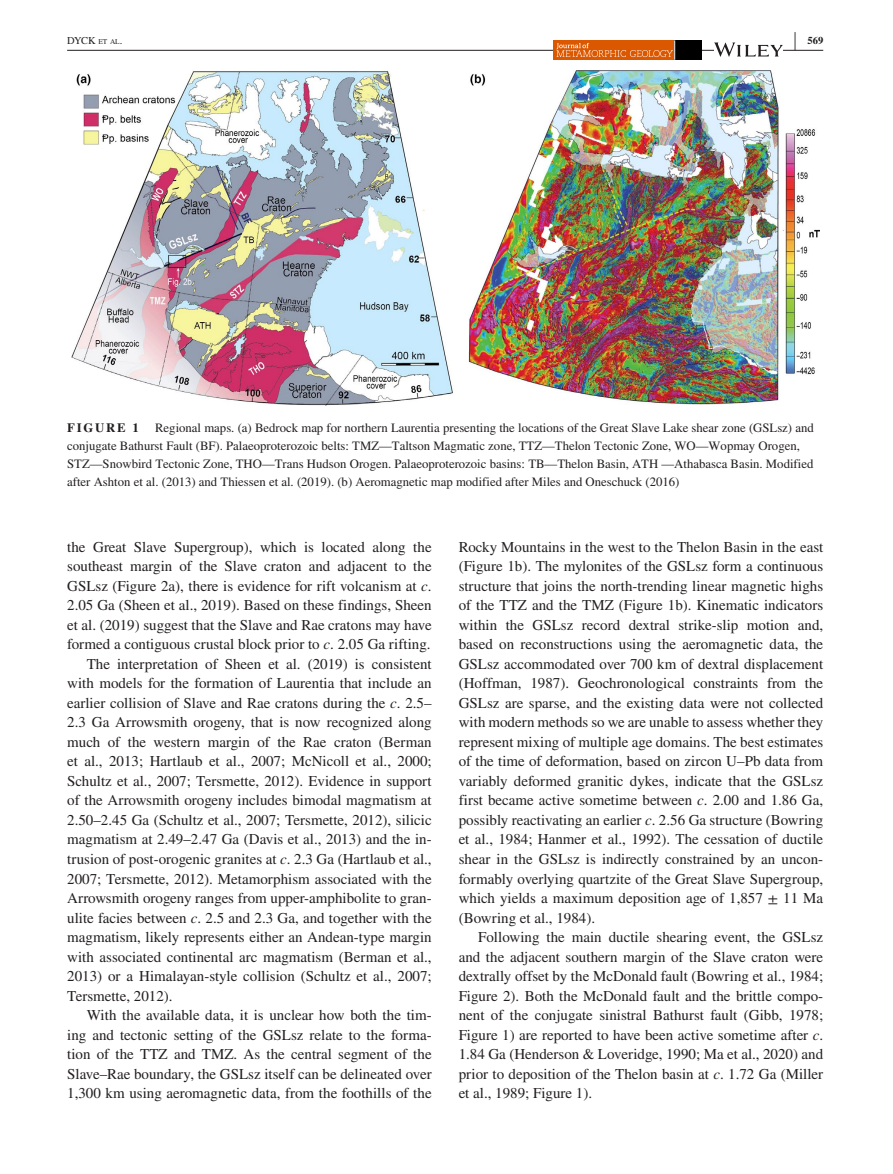
<style>
.page{position:relative;width:893px;height:1174px;background:#fff}
.page>*{position:absolute;margin:0;border:0;box-sizing:border-box;transform-origin:0 0}
.t1{font:700 25.95px "STIX";color:#231f20;scale:.36 1}
.t2{font:15px/19.5px "STIX";color:#231f20;text-align:justify}
.t3{font:12.75px/18px "STIX";color:#231f20}
.t4{font:700 12.75px "STIX";letter-spacing:.14em;color:#231f20}
.t5{font:10.5px "STIX";color:#231f20}
.t6{font:700 10.5px "STIX";color:#231f20}
.s1{font-size:7.35px}
.s2{color:#fff}
.s3{font-style:italic}
</style>
<div class="page">
<hr style="left:67px;top:50px;width:756px;height:1px;background:#231f20">
<div style="left:553px;top:40px;width:149px;height:20px;background:#dc5800"></div>
<div style="left:675px;top:40px;width:27px;height:20px;background:#000"></div>
<svg style="left:556px;top:40px;width:119px;height:20px"></svg>
<svg style="left:714px;top:42px;width:69px;height:15px"></svg>
<img style="left:71px;top:70px;width:748px;height:335px">
<h1 class="t1" style="left:794px;top:26px;width:7px">|</h1>
<p class="t5" style="left:67px;top:33px;width:57px">DYCK <span class="s1">et al</span>.</p>
<p class="t6" style="left:807px;top:34px;width:17px">569</p>
<p class="t4" style="left:67px;top:420px;width:73px">FIGURE 1</p>
<p class="t3" style="left:67px;top:420px;width:748px;text-indent:88px">Regional maps. (a) Bedrock map for northern Laurentia presenting the locations of the Great Slave Lake shear zone (GSLsz) and conjugate Bathurst Fault (BF). Palaeoproterozoic belts: TMZ—Taltson Magmatic zone, TTZ—Thelon Tectonic Zone, WO—Wopmay Orogen, STZ—Snowbird Tectonic Zone, THO—Trans Hudson Orogen. Palaeoproterozoic basins: TB—Thelon Basin, ATH —Athabasca Basin. Modified after Ashton et al. (2013) and Thiessen et al. (2019). (b) Aeromagnetic map modified after Miles and Oneschuck (2016) <span class="s2">[Colour figure can be</span></p>
<p class="t2" style="left:67px;top:538px;width:366px">the Great Slave Supergroup), which is located along the</p>
<p class="t2" style="left:67px;top:557px;width:366px">southeast margin of the Slave craton and adjacent to the</p>
<p class="t2" style="left:67px;top:577px;width:366px">GSLsz (Figure 2a), there is evidence for rift volcanism at <span class="s3">c</span>.</p>
<p class="t2" style="left:67px;top:596px;width:366px">2.05 Ga (Sheen et al., 2019). Based on these findings, Sheen</p>
<p class="t2" style="left:67px;top:616px;width:366px">et al. (2019) suggest that the Slave and Rae cratons may have</p>
<p class="t2" style="left:67px;top:635px;width:365px">formed a contiguous crustal block prior to <span class="s3">c</span>. 2.05 Ga rifting.</p>
<p class="t2" style="left:87px;top:655px;width:346px">The interpretation of Sheen et al. (2019) is consistent</p>
<p class="t2" style="left:67px;top:674px;width:366px">with models for the formation of Laurentia that include an</p>
<p class="t2" style="left:67px;top:694px;width:366px">earlier collision of Slave and Rae cratons during the <span class="s3">c</span>. 2.5–</p>
<p class="t2" style="left:67px;top:713px;width:366px">2.3 Ga Arrowsmith orogeny, that is now recognized along</p>
<p class="t2" style="left:67px;top:733px;width:366px">much of the western margin of the Rae craton (Berman</p>
<p class="t2" style="left:67px;top:752px;width:366px">et al., 2013; Hartlaub et al., 2007; McNicoll et al., 2000;</p>
<p class="t2" style="left:67px;top:772px;width:366px">Schultz et al., 2007; Tersmette, 2012). Evidence in support</p>
<p class="t2" style="left:67px;top:791px;width:366px">of the Arrowsmith orogeny includes bimodal magmatism at</p>
<p class="t2" style="left:67px;top:811px;width:366px">2.50–2.45 Ga (Schultz et al., 2007; Tersmette, 2012), silicic</p>
<p class="t2" style="left:67px;top:830px;width:366px">magmatism at 2.49–2.47 Ga (Davis et al., 2013) and the in-</p>
<p class="t2" style="left:67px;top:850px;width:366px">trusion of post-orogenic granites at <span class="s3">c</span>. 2.3 Ga (Hartlaub et al.,</p>
<p class="t2" style="left:67px;top:869px;width:366px">2007; Tersmette, 2012). Metamorphism associated with the</p>
<p class="t2" style="left:67px;top:889px;width:366px">Arrowsmith orogeny ranges from upper-amphibolite to gran-</p>
<p class="t2" style="left:67px;top:908px;width:366px">ulite facies between <span class="s3">c</span>. 2.5 and 2.3 Ga, and together with the</p>
<p class="t2" style="left:67px;top:928px;width:366px">magmatism, likely represents either an Andean-type margin</p>
<p class="t2" style="left:67px;top:947px;width:366px">with associated continental arc magmatism (Berman et al.,</p>
<p class="t2" style="left:67px;top:967px;width:366px">2013) or a Himalayan-style collision (Schultz et al., 2007;</p>
<p class="t2" style="left:67px;top:986px;width:107px">Tersmette, 2012).</p>
<p class="t2" style="left:87px;top:1006px;width:346px">With the available data, it is unclear how both the tim-</p>
<p class="t2" style="left:67px;top:1025px;width:366px">ing and tectonic setting of the GSLsz relate to the forma-</p>
<p class="t2" style="left:67px;top:1045px;width:366px">tion of the TTZ and TMZ. As the central segment of the</p>
<p class="t2" style="left:67px;top:1064px;width:366px">Slave–Rae boundary, the GSLsz itself can be delineated over</p>
<p class="t2" style="left:67px;top:1084px;width:366px">1,300 km using aeromagnetic data, from the foothills of the</p>
<p class="t2" style="left:459px;top:538px;width:366px">Rocky Mountains in the west to the Thelon Basin in the east (Figure 1b). The mylonites of the GSLsz form a continuous structure that joins the north-trending linear magnetic highs of the TTZ and the TMZ (Figure 1b). Kinematic indicators within the GSLsz record dextral strike-slip motion and, based on reconstructions using the aeromagnetic data, the GSLsz accommodated over 700 km of dextral displacement (Hoffman, 1987). Geochronological constraints from the GSLsz are sparse, and the existing data were not collected with modern methods so we are unable to assess whether they represent mixing of multiple age domains. The best estimates of the time of deformation, based on zircon U–Pb data from variably deformed granitic dykes, indicate that the GSLsz first became active sometime between <span class="s3">c</span>. 2.00 and 1.86 Ga, possibly reactivating an earlier <span class="s3">c</span>. 2.56 Ga structure (Bowring et al., 1984; Hanmer et al., 1992). The cessation of ductile shear in the GSLsz is indirectly constrained by an uncon&shy;formably overlying quartzite of the Great Slave Supergroup, which yields a maximum deposition age of 1,857 ± 11 Ma (Bowring et al., 1984).</p>
<p class="t2" style="left:459px;top:928px;width:366px;text-indent:20px">Following the main ductile shearing event, the GSLsz and the adjacent southern margin of the Slave craton were dextrally offset by the McDonald fault (Bowring et al., 1984; Figure 2). Both the McDonald fault and the brittle compo&shy;nent of the conjugate sinistral Bathurst fault (Gibb, 1978; Figure 1) are reported to have been active sometime after <span class="s3">c</span>.<br>1.84 Ga (Henderson &amp; Loveridge, 1990; Ma et al., 2020) and prior to deposition of the Thelon basin at <span class="s3">c</span>. 1.72 Ga (Miller et al., 1989; Figure 1).</p>
</div>
